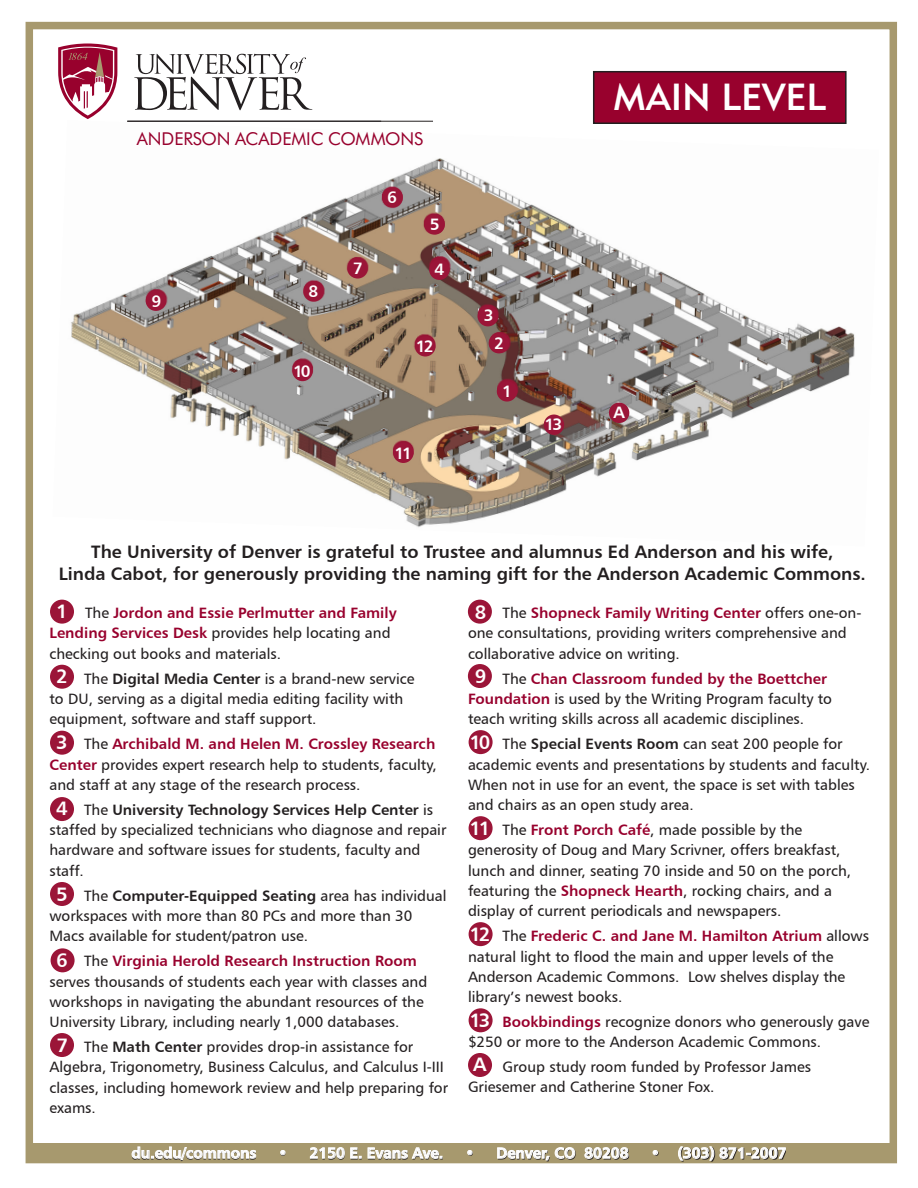
<style>
.page{position:relative;width:918px;height:1188px;background:#fff}
.page>*{position:absolute;margin:0;border:0;box-sizing:border-box;transform-origin:0 0}
.t1{font:37.5px "Geometric 415 BT Medium A";color:#fff}
.t2{font:19.5px "Humanist 777 BT Bold B";letter-spacing:-.12em;color:#fff}
.t3{font:18px/21.6px "Humanist 777 BT Bold B";color:#231f20;text-align:center}
.t4{font:17.7px "Futura BT";letter-spacing:-.01em;color:#98012d}
.t5{font:16.65px "Humanist 777 BT Bold B";letter-spacing:-.12em;color:#fff}
.t6{font:15px/20.2px "Humanist 777 BT Roman B";color:#231f20}
.t7{font:15px "Humanist 777 BT Bold B";color:#fff}
.s1{font-family:"Humanist 777 BT Bold B";color:#98012d}
.s2{font-family:"Humanist 777 BT Bold B"}
</style>
<div class="page">
<div style="left:26px;top:22px;width:871px;height:1141px;border:8px solid #a7996e"></div>
<img style="left:71px;top:120px;width:784px;height:408px">
<div style="left:50px;top:665px;width:24px;height:24px;background:#9b1538;border-radius:50%"></div>
<svg style="left:134px;top:54px;width:178px;height:56px"></svg>
<svg style="left:58px;top:44px;width:59px;height:75px"></svg>
<hr style="left:127px;top:121px;width:306px;height:1px;background:#231f20">
<div style="left:594px;top:72px;width:252px;height:51px;background:#98012d"></div>
<div style="left:593px;top:71px;width:254px;height:53px;border:2px solid #231f20"></div>
<div style="left:50px;top:600px;width:24px;height:24px;background:#9b1538;border-radius:50%"></div>
<div style="left:50px;top:731px;width:24px;height:24px;background:#9b1538;border-radius:50%"></div>
<div style="left:50px;top:797px;width:24px;height:24px;background:#9b1538;border-radius:50%"></div>
<div style="left:50px;top:882px;width:24px;height:24px;background:#9b1538;border-radius:50%"></div>
<div style="left:51px;top:948px;width:24px;height:24px;background:#9b1538;border-radius:50%"></div>
<div style="left:50px;top:1033px;width:24px;height:24px;background:#9b1538;border-radius:50%"></div>
<div style="left:468px;top:600px;width:24px;height:24px;background:#9b1538;border-radius:50%"></div>
<div style="left:468px;top:664px;width:24px;height:24px;background:#9b1538;border-radius:50%"></div>
<div style="left:469px;top:730px;width:24px;height:24px;background:#9b1538;border-radius:50%"></div>
<div style="left:469px;top:816px;width:24px;height:24px;background:#9b1538;border-radius:50%"></div>
<div style="left:469px;top:922px;width:24px;height:24px;background:#9b1538;border-radius:50%"></div>
<div style="left:497px;top:381px;width:20px;height:21px;background:#9b1538;border-radius:50%"></div>
<div style="left:489px;top:333px;width:20px;height:20px;background:#9b1538;border-radius:50%"></div>
<div style="left:478px;top:306px;width:20px;height:20px;background:#9b1538;border-radius:50%"></div>
<div style="left:429px;top:260px;width:21px;height:20px;background:#9b1538;border-radius:50%"></div>
<div style="left:347px;top:258px;width:21px;height:20px;background:#9b1538;border-radius:50%"></div>
<div style="left:424px;top:214px;width:21px;height:21px;background:#9b1538;border-radius:50%"></div>
<div style="left:382px;top:187px;width:21px;height:21px;background:#9b1538;border-radius:50%"></div>
<div style="left:303px;top:281px;width:21px;height:21px;background:#9b1538;border-radius:50%"></div>
<div style="left:27px;top:1143px;width:864px;height:14px;background:#a7996e"></div>
<svg style="left:132px;top:1147px;width:546px;height:14px"></svg>
<svg style="left:132px;top:1147px;width:124px;height:13px"></svg>
<svg style="left:280px;top:1150px;width:6px;height:5px"></svg>
<svg style="left:310px;top:1147px;width:51px;height:12px"></svg>
<svg style="left:368px;top:1147px;width:74px;height:12px"></svg>
<svg style="left:467px;top:1150px;width:5px;height:5px"></svg>
<svg style="left:497px;top:1147px;width:78px;height:15px"></svg>
<svg style="left:585px;top:1147px;width:44px;height:12px"></svg>
<svg style="left:653px;top:1150px;width:5px;height:5px"></svg>
<svg style="left:678px;top:1146px;width:108px;height:15px"></svg>
<div style="left:146px;top:291px;width:20px;height:20px;background:#9b1538;border-radius:50%"></div>
<div style="left:292px;top:361px;width:21px;height:20px;background:#9b1538;border-radius:50%"></div>
<div style="left:393px;top:443px;width:21px;height:20px;background:#9b1538;border-radius:50%"></div>
<div style="left:415px;top:336px;width:21px;height:21px;background:#9b1538;border-radius:50%"></div>
<div style="left:469px;top:1008px;width:24px;height:24px;background:#9b1538;border-radius:50%"></div>
<div style="left:468px;top:1053px;width:24px;height:24px;background:#9b1538;border-radius:50%"></div>
<div style="left:544px;top:415px;width:20px;height:20px;background:#9b1538;border-radius:50%"></div>
<div style="left:609px;top:403px;width:20px;height:20px;background:#9b1538;border-radius:50%"></div>
<p class="t4" style="left:137px;top:128px;width:288px">ANDERSON ACADEMIC COMMONS</p>
<p class="t5" style="left:387px;top:187px;width:11px">6</p>
<p class="t5" style="left:430px;top:214px;width:11px">5</p>
<p class="t5" style="left:152px;top:290px;width:11px">9</p>
<p class="t5" style="left:309px;top:280px;width:11px">8</p>
<p class="t5" style="left:293px;top:360px;width:19px">10</p>
<p class="t5" style="left:353px;top:258px;width:11px">7</p>
<p class="t5" style="left:434px;top:258px;width:11px">4</p>
<p class="t5" style="left:416px;top:336px;width:19px">12</p>
<p class="t5" style="left:394px;top:443px;width:19px">11</p>
<p class="t5" style="left:484px;top:305px;width:11px">3</p>
<p class="t5" style="left:494px;top:332px;width:11px">2</p>
<p class="t5" style="left:502px;top:380px;width:11px">1</p>
<p class="t5" style="left:545px;top:414px;width:19px">13</p>
<p class="t1" style="left:613px;top:74px;width:214px">MAIN LEVEL</p>
<p class="t5" style="left:613px;top:402px;width:13px">A</p>
<p class="t3" style="left:59px;top:541px;width:809px">The University of Denver is grateful to Trustee and alumnus Ed Anderson and his wife,<br>Linda Cabot, for generously providing the naming gift for the Anderson Academic Commons.</p>
<p class="t2" style="left:56px;top:599px;width:13px">1</p>
<p class="t6" style="left:50px;top:602px;width:349px;text-indent:36px">The <span class="s1">Jordon and Essie Perlmutter and Family<br>Lending Services Desk</span> provides help locating and checking out books and materials.</p>
<p class="t6" style="left:50px;top:668px;width:366px;text-indent:34px">The <span class="s2">Digital Media Center</span> is a brand-new service to DU, serving as a digital media editing facility with equipment, software and staff support.</p>
<p class="t6" style="left:50px;top:734px;width:389px;text-align:justify;text-indent:34px">The <span class="s1">Archibald M. and Helen M. Crossley Research Center</span> provides expert research help to students, faculty, and staff at any stage of the research process.</p>
<p class="t6" style="left:50px;top:799px;width:398px;text-indent:34px">The <span class="s2">University Technology Services Help Center</span> is staffed by specialized technicians who diagnose and repair hardware and software issues for students, faculty and staff.</p>
<p class="t6" style="left:50px;top:885px;width:399px;text-indent:34px">The <span class="s2">Computer-Equipped Seating</span> area has individual workspaces with more than 80 PCs and more than 30<br>Macs available for student/patron use.</p>
<p class="t6" style="left:50px;top:951px;width:379px;text-indent:34px">The <span class="s1">Virginia Herold Research Instruction Room </span>serves thousands of students each year with classes and workshops in navigating the abundant resources of the University Library, including nearly 1,000 databases.</p>
<p class="t6" style="left:50px;top:1037px;width:400px;text-indent:34px">The <span class="s2">Math Center</span> provides drop-in assistance for Algebra, Trigonometry, Business Calculus, and Calculus I-III classes, including homework review and help preparing for exams.</p>
<p class="t2" style="left:56px;top:664px;width:13px">2</p>
<p class="t2" style="left:56px;top:730px;width:13px">3</p>
<p class="t2" style="left:56px;top:796px;width:13px">4</p>
<p class="t2" style="left:56px;top:882px;width:13px">5</p>
<p class="t2" style="left:56px;top:948px;width:13px">6</p>
<p class="t2" style="left:57px;top:1033px;width:13px">7</p>
<p class="t2" style="left:475px;top:600px;width:13px">8</p>
<p class="t6" style="left:468px;top:602px;width:395px;text-indent:34px">The <span class="s1">Shopneck Family Writing Center</span> offers one-on&shy;one consultations, providing writers comprehensive and collaborative advice on writing.</p>
<p class="t6" style="left:468px;top:668px;width:366px;text-indent:34px">The <span class="s1">Chan Classroom funded by the Boettcher<br>Foundation</span> is used by the Writing Program faculty to teach writing skills across all academic disciplines.</p>
<p class="t6" style="left:468px;top:734px;width:404px;text-indent:34px">The <span class="s2">Special Events Room</span> can seat 200 people for academic events and presentations by students and faculty.<br>When not in use for an event, the space is set with tables and chairs as an open study area.</p>
<p class="t6" style="left:468px;top:820px;width:385px;text-indent:34px">The <span class="s1">Front Porch Café</span>, made possible by the generosity of Doug and Mary Scrivner, offers breakfast, lunch and dinner, seating 70 inside and 50 on the porch, featuring the <span class="s1">Shopneck Hearth</span>, rocking chairs, and a display of current periodicals and newspapers.</p>
<p class="t6" style="left:468px;top:926px;width:403px;text-indent:34px">The <span class="s1">Frederic C. and Jane M. Hamilton Atrium</span> allows natural light to flood the main and upper levels of the Anderson Academic Commons. Low shelves display the library’s newest books.</p>
<p class="t6" style="left:468px;top:1012px;width:403px;line-height:19.5px;text-indent:34px"><span class="s1">Bookbindings</span> recognize donors who generously gave $250 or more to the Anderson Academic Commons.</p>
<p class="t6" style="left:468px;top:1056px;width:345px;text-indent:34px">Group study room funded by Professor James<br>Griesemer and Catherine Stoner Fox.</p>
<p class="t2" style="left:475px;top:664px;width:13px">9</p>
<p class="t2" style="left:469px;top:730px;width:22px">10</p>
<p class="t2" style="left:469px;top:816px;width:22px">11</p>
<p class="t2" style="left:469px;top:922px;width:22px">12</p>
<p class="t2" style="left:469px;top:1008px;width:22px">13</p>
<p class="t2" style="left:473px;top:1052px;width:15px">A</p>
<p class="t7" style="left:131px;top:1144px;width:126px">du.edu/commons</p>
<p class="t7" style="left:278px;top:1144px;width:166px">• 2150 E. Evans Ave.</p>
<p class="t7" style="left:466px;top:1144px;width:165px">• Denver, CO 80208</p>
<p class="t7" style="left:651px;top:1144px;width:137px">• (303) 871-2007</p>
</div>
